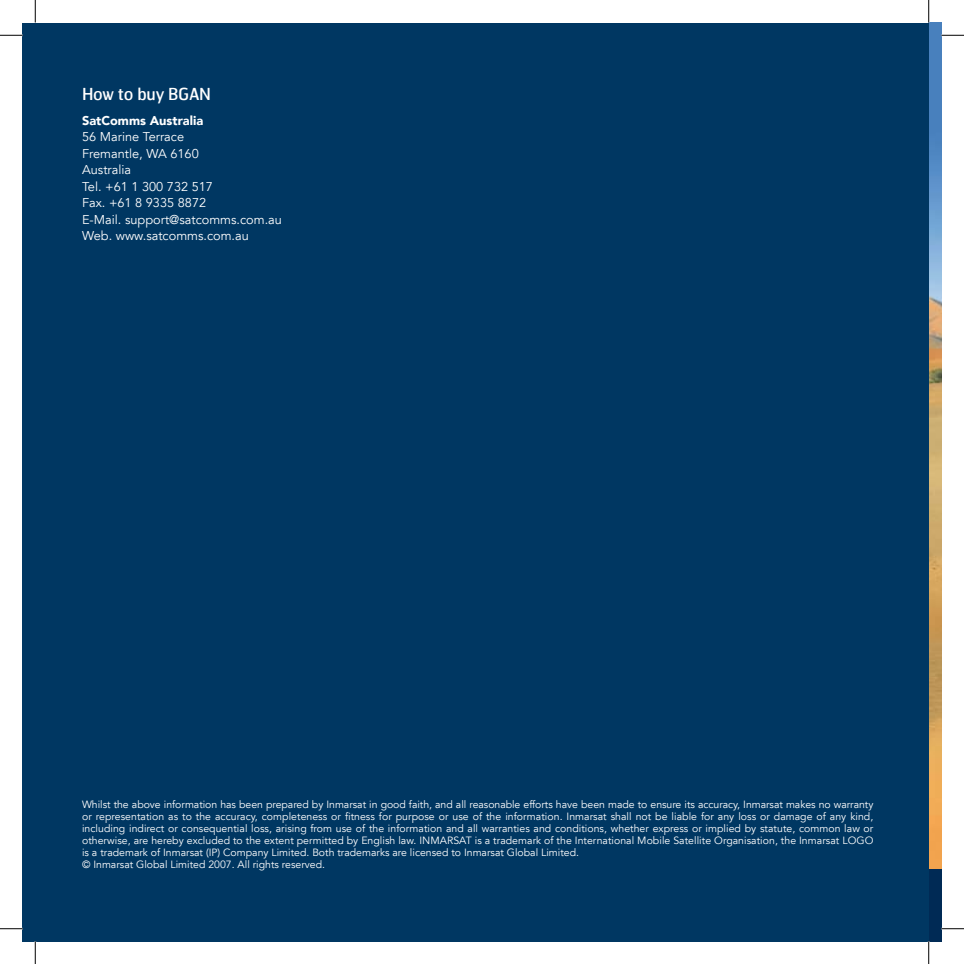
<style>
.page{position:relative;width:964px;height:964px;background:#fff}
.page>*{position:absolute;margin:0;border:0;box-sizing:border-box;transform-origin:0 0}
.t1{font:16.5px "Hermes";letter-spacing:-.02em;color:#fff}
.t2{font:12.75px/16.5px "Avenir LT";color:#fff}
.t3{font:900 12.75px "Avenir LT";color:#fff}
.t4{font:10.5px/12px "Avenir LT";letter-spacing:.005em;color:#fff}
</style>
<div class="page">
<img style="left:928px;top:22px;width:13px;height:847px">
<div style="left:22px;top:23px;width:906px;height:918px;background:#003762"></div>
<div style="left:928px;top:869px;width:13px;height:72px;background:#002a55"></div>
<svg style="left:0;top:35px;width:22px;height:1px"></svg>
<svg style="left:941px;top:35px;width:22px;height:1px"></svg>
<svg style="left:0;top:928px;width:22px;height:1px"></svg>
<svg style="left:941px;top:928px;width:22px;height:1px"></svg>
<svg style="left:35px;top:0;width:1px;height:23px"></svg>
<svg style="left:35px;top:941px;width:1px;height:22px"></svg>
<svg style="left:928px;top:0;width:1px;height:23px"></svg>
<svg style="left:928px;top:941px;width:1px;height:22px"></svg>
<h1 class="t1" style="left:82px;top:83px;width:131px">How to buy BGAN</h1>
<p class="t3" style="left:82px;top:112px;width:123px">SatComms Australia</p>
<p class="t2" style="left:82px;top:129px;width:201px">56 Marine Terrace<br>Fremantle, WA 6160<br>Australia<br>Tel. +61 1 300 732 517<br>Fax. +61 8 9335 8872<br>E-Mail. support@satcomms.com.au<br>Web. www.satcomms.com.au</p>
<p class="t4" style="left:82px;top:798px;width:792px">Whilst the above information has been prepared by Inmarsat in good faith, and all reasonable efforts have been made to ensure its accuracy, Inmarsat makes no warranty or representation as to the accuracy, completeness or fitness for purpose or use of the information. Inmarsat shall not be liable for any loss or damage of any kind, including indirect or consequential loss, arising from use of the information and all warranties and conditions, whether express or implied by statute, common law or otherwise, are hereby excluded to the extent permitted by English law. INMARSAT is a trademark of the International Mobile Satellite Organisation, the Inmarsat LOGO is a trademark of Inmarsat (IP) Company Limited. Both trademarks are licensed to Inmarsat Global Limited.<br>© Inmarsat Global Limited 2007. All rights reserved.</p>
</div>
